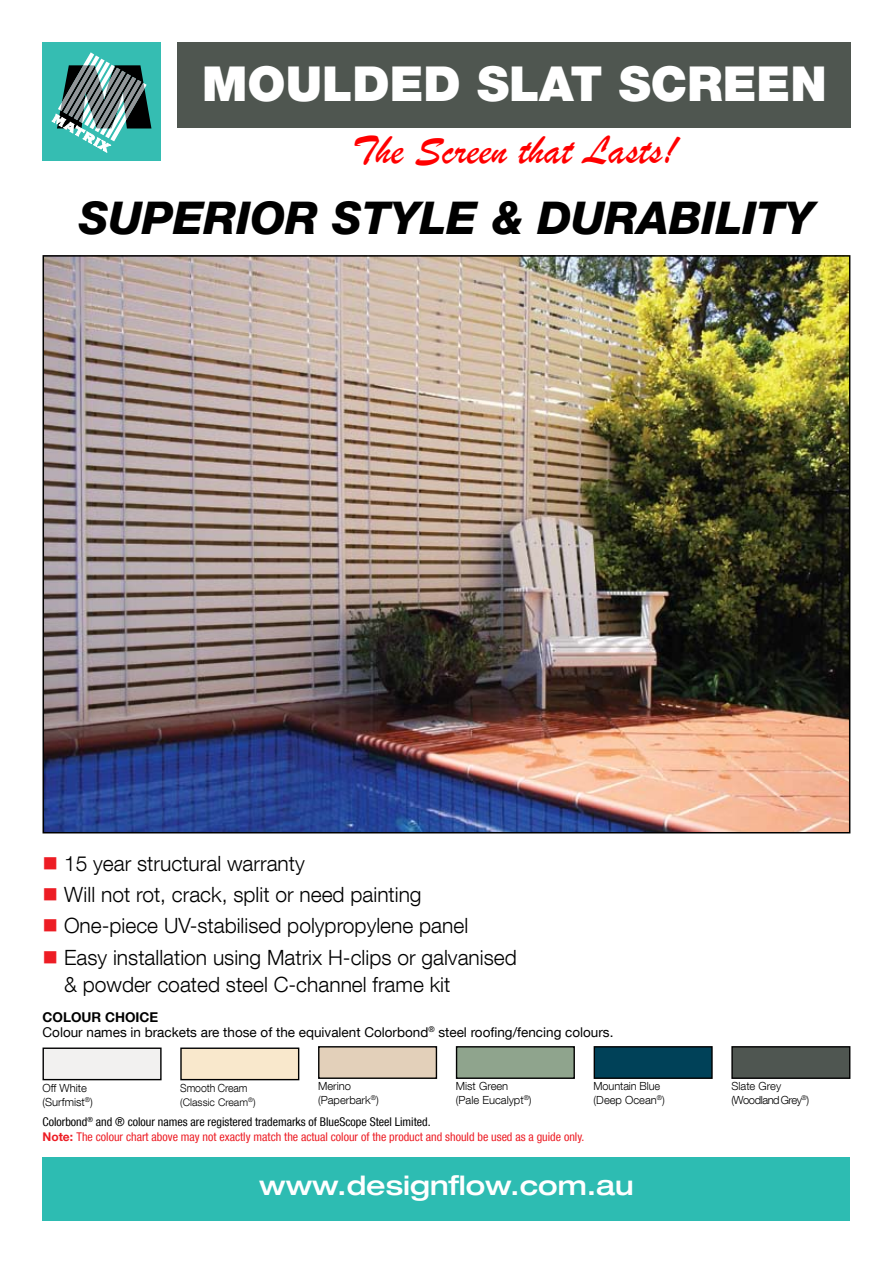
<style>
.page{position:relative;width:893px;height:1263px;background:#fff}
.page>*{position:absolute;margin:0;border:0;box-sizing:border-box;transform-origin:0 0}
.t1{font:900 48px "Helvetica Neue LT Com";color:#fff}
.t2{font:italic 800 45px "Helvetica Neue LT Com";color:#000}
.t3{font:42px "Brush Script";color:#f00}
.t4{font:500 expanded 27px "Helvetica Neue LT Com";color:#fff}
.t5{font:300 21px/27px "Helvetica Neue LT Com";color:#000}
.t6{font:13.5px/15px "Helvetica Neue LT Com";color:#000}
.t7{font:condensed 12px/15px "Helvetica Neue LT Com";color:#ed1c24}
.t8{font:300 11.25px/14px "Helvetica Neue LT Com";color:#000}
.t9{font:300 11.25px/14px "Helvetica Neue LT Com";letter-spacing:-.04em;color:#000}
.t10{font:300 11.25px "Helvetica Neue LT Com";color:#000;scale:.93 1}
.t11{font:300 10.5px "Helvetica Neue LT Com";color:#000}
.s1{color:#ed1c24}
.s2{font-weight:700}
.s3{color:#000}
.s4{font-weight:700;font-stretch:normal}
</style>
<div class="page">
<div style="left:43px;top:43px;width:118px;height:118px;background:#35bdb2"></div>
<svg style="left:51px;top:52px;width:100px;height:101px"></svg>
<div style="left:177px;top:43px;width:673px;height:85px;background:#4f5650"></div>
<div style="left:43px;top:1157px;width:807px;height:63px;background:#2dbcb2"></div>
<div style="left:43px;top:1048px;width:118px;height:31px;background:#f2f1f0"></div>
<div style="left:43px;top:1047px;width:119px;height:33px;border:1px solid #000"></div>
<div style="left:180px;top:1047px;width:119px;height:33px;background:#f9e8cc;border:1px solid #000"></div>
<div style="left:456px;top:1046px;width:119px;height:33px;background:#8fa48d;border:1px solid #000"></div>
<div style="left:594px;top:1046px;width:119px;height:33px;background:#004158;border:1px solid #000"></div>
<div style="left:731px;top:1046px;width:119px;height:33px;background:#4f5651;border:1px solid #000"></div>
<div style="left:318px;top:1046px;width:119px;height:33px;background:#e3d0ba;border:1px solid #000"></div>
<img style="left:46px;top:258px;width:801px;height:572px">
<h1 class="t1" style="left:202px;top:55px;width:626px">MOULDED SLAT SCREEN</h1>
<h3 class="t3" style="left:352px;top:125px;width:326px">The Screen that Lasts!</h3>
<h2 class="t2" style="left:79px;top:191px;width:737px">SUPERIOR STYLE &amp; DURABILITY</h2>
<p class="t5" style="left:43px;top:849px;width:264px"><span class="s1">■</span> 15 year structural warranty</p>
<p class="t5" style="left:43px;top:881px;width:381px"><span class="s1">■</span> Will not rot, crack, split or need painting</p>
<p class="t5" style="left:43px;top:912px;width:427px"><span class="s1">■</span> One-piece UV-stabilised polypropylene panel</p>
<p class="t5" style="left:64px;top:943px;width:454px;text-indent:-22px"><span class="s1">■</span> Easy installation using Matrix H-clips or galvanised &amp; powder coated steel C-channel frame kit</p>
<p class="t6" style="left:43px;top:1009px;width:572px"><span class="s2">COLOUR CHOICE<br></span>Colour names in brackets are those of the equivalent Colorbond<sup>®</sup> steel roofing/fencing colours.</p>
<p class="t8" style="left:43px;top:1080px;width:52px">Off White (Surfmist<sup>®</sup>)</p>
<p class="t10" style="left:180px;top:1081px;width:74px">Smooth Cream</p>
<p class="t11" style="left:180px;top:1095px;width:77px">(Classic Cream<sup>®</sup>)</p>
<p class="t8" style="left:318px;top:1079px;width:62px">Merino (Paperbark<sup>®</sup>)</p>
<p class="t8" style="left:456px;top:1079px;width:77px">Mist Green (Pale Eucalypt<sup>®</sup>)</p>
<p class="t8" style="left:594px;top:1079px;width:73px">Mountain Blue (Deep Ocean<sup>®</sup>)</p>
<p class="t9" style="left:731px;top:1079px;width:79px">Slate Grey (Woodland Grey<sup>®</sup>)</p>
<p class="t7" style="left:43px;top:1114px;width:543px"><span class="s3">Colorbond</span><sup>®</sup> <span class="s3">and ® colour names are registered trademarks of BlueScope Steel Limited.<br></span><span class="s4">Note:</span> The colour chart above may not exactly match the actual colour of the product and should be used as a guide only.</p>
<p class="t4" style="left:259px;top:1168px;width:376px">www.designflow.com.au</p>
</div>
